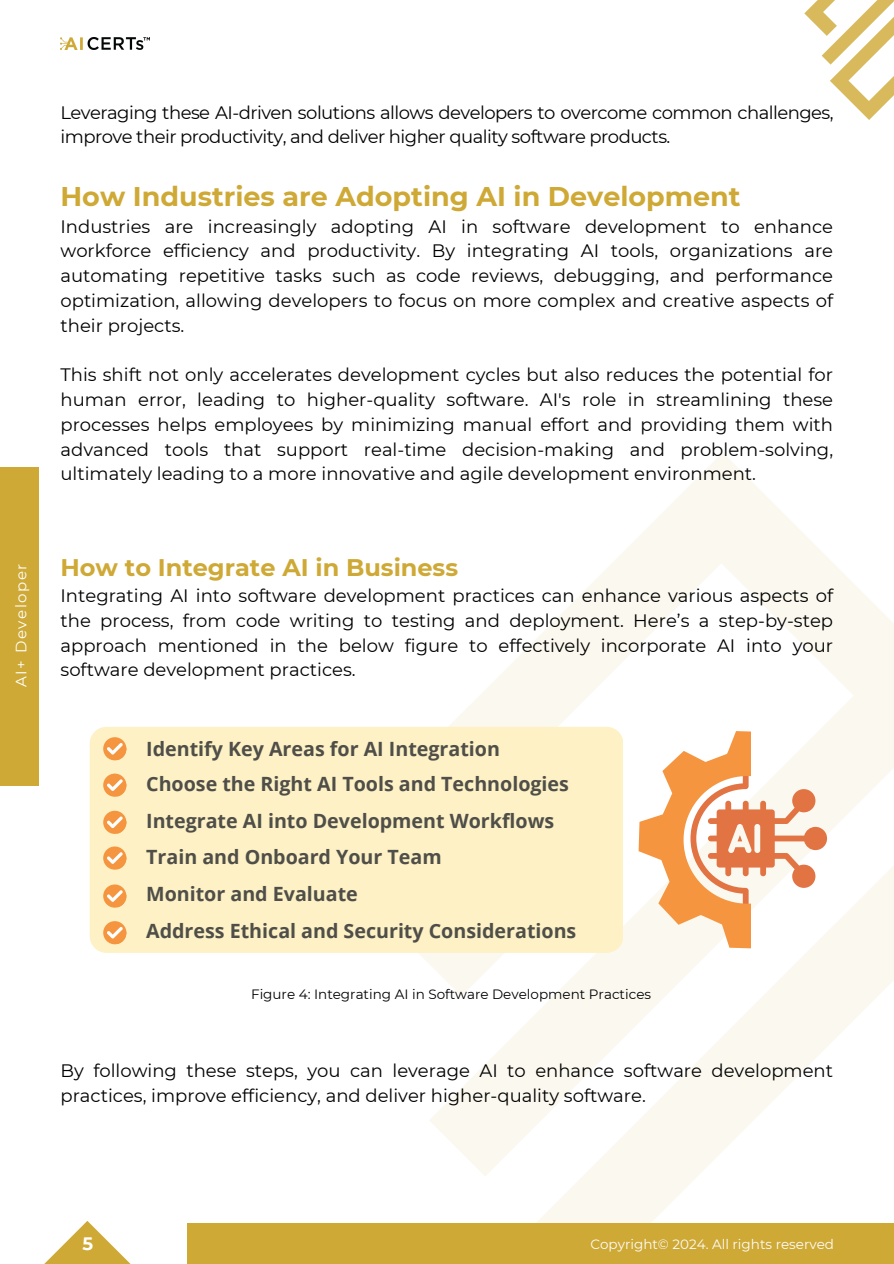
<style>
.page{position:relative;width:894px;height:1264px;background:#fff}
.page>*{position:absolute;margin:0;border:0;box-sizing:border-box;transform-origin:0 0}
.t1{font:700 27px "Montserrat";color:#cfa935}
.t2{font:700 24px "Montserrat";color:#cfa935}
.t3{font:700 19.65px "Open Sans";color:#4f4e48}
.t4{font:18px/24.8px "Montserrat";color:#000;text-align:justify}
.t5{font:18px/24.8px "Montserrat";letter-spacing:-.03em;color:#000}
.t6{font:700 18px "Montserrat";color:#fff}
.t7{font:15px "Montserrat";letter-spacing:.1em;color:#fff}
.t8{font:13.5px "Montserrat";color:#000}
.t9{font:13.5px "Montserrat";color:#fdfdfd}
</style>
<div class="page">
<svg style="left:320px;top:453px;width:573px;height:718px"></svg>
<svg style="left:480px;top:794px;width:413px;height:428px"></svg>
<svg style="left:45px;top:1221px;width:85px;height:42px"></svg>
<div style="left:187px;top:1222px;width:706px;height:41px;background:#cfa935"></div>
<div style="left:0;top:467px;width:39px;height:318px;background:#cfa935"></div>
<img style="left:60px;top:37px;width:89px;height:13px">
<svg style="left:804px;top:0;width:89px;height:120px"></svg>
<div style="left:90px;top:726px;width:533px;height:226px;background:#fdf1c5;border-radius:17px"></div>
<div style="left:103px;top:737px;width:23px;height:23px;background:#f5953f;border-radius:50%"></div>
<svg style="left:107px;top:743px;width:19px;height:17px"></svg>
<svg style="left:103px;top:773px;width:23px;height:23px"></svg>
<svg style="left:107px;top:779px;width:19px;height:17px"></svg>
<svg style="left:103px;top:810px;width:23px;height:24px"></svg>
<svg style="left:107px;top:816px;width:19px;height:18px"></svg>
<svg style="left:103px;top:846px;width:23px;height:23px"></svg>
<svg style="left:107px;top:852px;width:19px;height:17px"></svg>
<svg style="left:103px;top:884px;width:23px;height:23px"></svg>
<svg style="left:107px;top:890px;width:19px;height:17px"></svg>
<svg style="left:638px;top:731px;width:188px;height:217px"></svg>
<div style="left:103px;top:921px;width:23px;height:23px;background:#f5953f;border-radius:50%"></div>
<svg style="left:107px;top:926px;width:19px;height:18px"></svg>
<p class="t7" style="left:12px;top:687px;width:125px;rotate:-90deg">AI+ Developer</p>
<h2 class="t5" style="left:60px;top:100px;width:774px">Leveraging these AI-driven solutions allows developers to overcome common challenges, improve their productivity, and deliver higher quality software products.</h2>
<h2 class="t1" style="left:60px;top:179px;width:681px">How Industries are Adopting AI in Development</h2>
<h2 class="t4" style="left:60px;top:214px;width:774px">Industries are increasingly adopting AI in software development to enhance workforce efficiency and productivity. By integrating AI tools, organizations are automating repetitive tasks such as code reviews, debugging, and performance optimization, allowing developers to focus on more complex and creative aspects of their projects.</h2>
<h2 class="t4" style="left:60px;top:362px;width:774px">This shift not only accelerates development cycles but also reduces the potential for human error, leading to higher-quality software. AI's role in streamlining these processes helps employees by minimizing manual effort and providing them with advanced tools that support real-time decision-making and problem-solving, ultimately leading to a more innovative and agile development environment.</h2>
<p class="t2" style="left:60px;top:553px;width:399px">How to Integrate AI in Business</p>
<p class="t4" style="left:60px;top:583px;width:773px">Integrating AI into software development practices can enhance various aspects of the process, from code writing to testing and deployment. Here’s a step-by-step approach mentioned in the below figure to effectively incorporate AI into your software development practices.</p>
<h2 class="t3" style="left:146px;top:735px;width:355px">Identify Key Areas for AI Integration</h2>
<p class="t3" style="left:146px;top:769px;width:424px">Choose the Right AI Tools and Technologies</p>
<p class="t3" style="left:146px;top:806px;width:409px">Integrate AI into Development Workflows</p>
<p class="t3" style="left:146px;top:842px;width:297px">Train and Onboard Your Team</p>
<p class="t3" style="left:146px;top:879px;width:213px">Monitor and Evaluate</p>
<p class="t3" style="left:146px;top:916px;width:431px">Address Ethical and Security Considerations</p>
<p class="t8" style="left:251px;top:986px;width:401px">Figure 4: Integrating AI in Software Development Practices</p>
<h1 class="t4" style="left:60px;top:1058px;width:773px">By following these steps, you can leverage AI to enhance software development practices, improve efficiency, and deliver higher-quality software.</h1>
<p class="t6" style="left:82px;top:1232px;width:12px">5</p>
<p class="t9" style="left:590px;top:1235px;width:245px">Copyright© 2024. All rights reserved</p>
</div>
